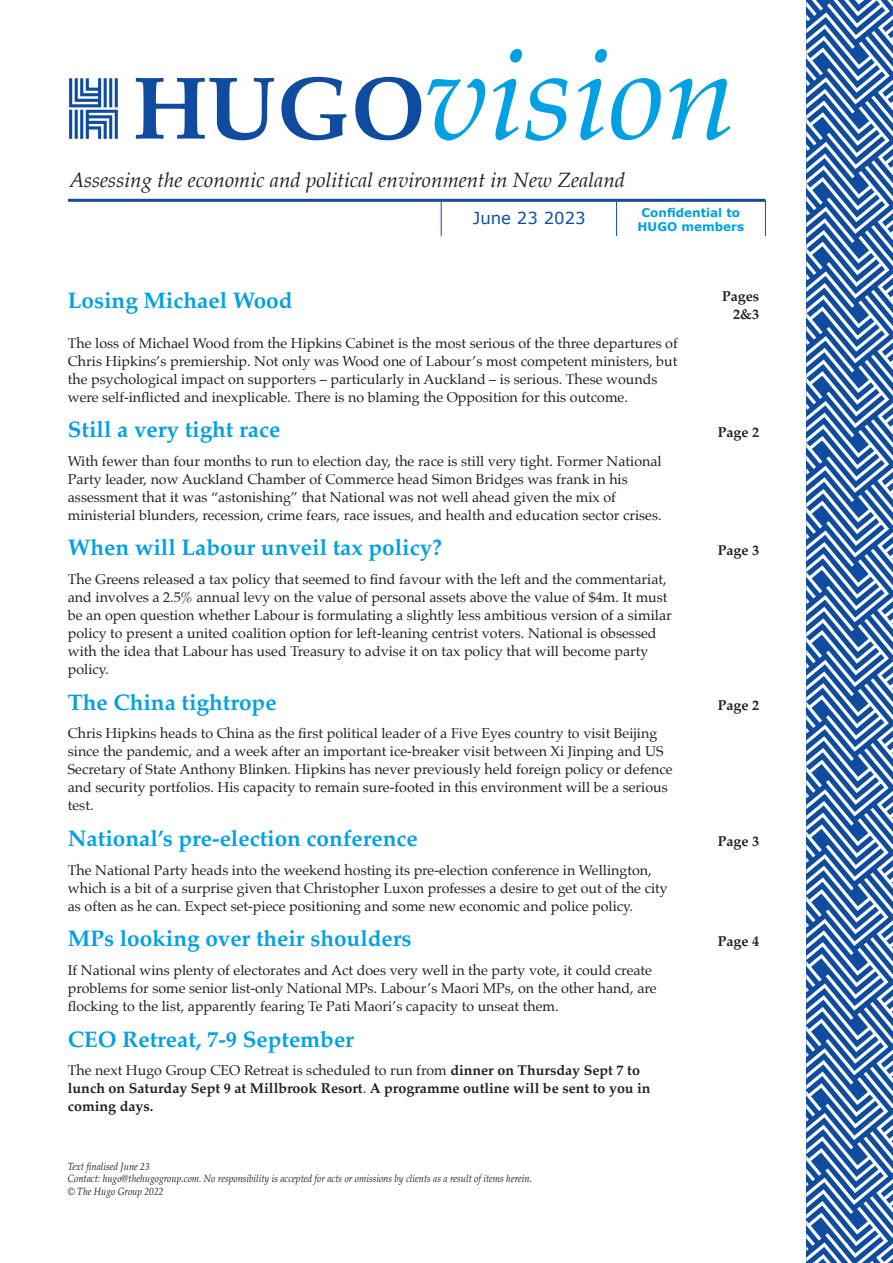
<style>
.page{position:relative;width:893px;height:1263px;background:#fff}
.page>*{position:absolute;margin:0;border:0;box-sizing:border-box;transform-origin:0 0}
.t1{font:italic 127.35px "Palatino";color:#00a1e3}
.t2{font:700 22.5px "Palatino";color:#00a1e3}
.t3{font:italic 20.7px "Palatino";color:#231f20}
.t4{font:16.5px "Verdana";color:#0f4ca0}
.t5{font:14.25px/18px "Palatino";color:#231f20}
.t6{font:700 14.25px/18px "Palatino";color:#231f20;text-align:right}
.t7{font:700 12px/14.4px "Verdana";color:#00a1e3;text-align:center}
.t8{font:italic 10.5px/12.6px "Palatino";color:#231f20;scale:.9 1}
.s1{font-weight:700;font-style:normal;font-size:89.1px;color:#0f4ca0}
.s2{font-weight:400}
</style>
<div class="page">
<svg style="left:69px;top:78px;width:49px;height:61px"></svg>
<hr style="left:68px;top:199px;width:697px;height:3px;background:#0f4ca0">
<hr style="left:765px;top:200px;width:1px;height:36px;background:#0f4ca0">
<hr style="left:616px;top:202px;width:1px;height:34px;background:#0f4ca0">
<hr style="left:441px;top:202px;width:1px;height:34px;background:#0f4ca0">
<svg style="left:806px;top:0;width:87px;height:1263px;fill:#124ea1"></svg>
<h1 class="t1" style="left:133px;top:-12px;width:605px"><span class="s1">HUGO</span>vision</h1>
<h3 class="t3" style="left:69px;top:163px;width:558px">Assessing the economic and political environment in New Zealand</h3>
<p class="t4" style="left:473px;top:208px;width:114px">June 23 2023</p>
<p class="t7" style="left:638px;top:205px;width:108px">Confidential to<br>HUGO members</p>
<h2 class="t2" style="left:68px;top:281px;width:226px">Losing Michael Wood</h2>
<p class="t6" style="left:722px;top:287px;width:39px">Pages<br>2&amp;3</p>
<p class="t5" style="left:68px;top:334px;width:611px">The loss of Michael Wood from the Hipkins Cabinet is the most serious of the three departures of Chris Hipkins’s premiership. Not only was Wood one of Labour’s most competent ministers, but the psychological impact on supporters – particularly in Auckland – is serious. These wounds were self-inflicted and inexplicable. There is no blaming the Opposition for this outcome.</p>
<h2 class="t2" style="left:68px;top:410px;width:214px">Still a very tight race</h2>
<p class="t6" style="left:718px;top:423px;width:43px">Page 2</p>
<p class="t5" style="left:68px;top:452px;width:595px">With fewer than four months to run to election day, the race is still very tight. Former National Party leader, now Auckland Chamber of Commerce head Simon Bridges was frank in his assessment that it was “astonishing” that National was not well ahead given the mix of ministerial blunders, recession, crime fears, race issues, and health and education sector crises.</p>
<h2 class="t2" style="left:68px;top:528px;width:376px">When will Labour unveil tax policy?</h2>
<p class="t6" style="left:718px;top:541px;width:43px">Page 3</p>
<p class="t5" style="left:68px;top:570px;width:605px">The Greens released a tax policy that seemed to find favour with the left and the commentariat, and involves a 2.5% annual levy on the value of personal assets above the value of $4m. It must be an open question whether Labour is formulating a slightly less ambitious version of a similar policy to present a united coalition option for left-leaning centrist voters. National is obsessed with the idea that Labour has used Treasury to advise it on tax policy that will become party policy.</p>
<h2 class="t2" style="left:68px;top:683px;width:210px">The China tightrope</h2>
<p class="t6" style="left:718px;top:695px;width:43px">Page 2</p>
<p class="t5" style="left:68px;top:724px;width:606px">Chris Hipkins heads to China as the first political leader of a Five Eyes country to visit Beijing since the pandemic, and a week after an important ice-breaker visit between Xi Jinping and US Secretary of State Anthony Blinken. Hipkins has never previously held foreign policy or defence and security portfolios. His capacity to remain sure-footed in this environment will be a serious test.</p>
<h2 class="t2" style="left:68px;top:819px;width:351px">National’s pre-election conference</h2>
<p class="t6" style="left:718px;top:832px;width:43px">Page 3</p>
<p class="t5" style="left:68px;top:861px;width:601px">The National Party heads into the weekend hosting its pre-election conference in Wellington, which is a bit of a surprise given that Christopher Luxon professes a desire to get out of the city as often as he can. Expect set-piece positioning and some new economic and police policy.</p>
<h2 class="t2" style="left:68px;top:919px;width:345px">MPs looking over their shoulders</h2>
<p class="t6" style="left:718px;top:932px;width:43px">Page 4</p>
<p class="t5" style="left:68px;top:961px;width:590px">If National wins plenty of electorates and Act does very well in the party vote, it could create problems for some senior list-only National MPs. Labour’s Maori MPs, on the other hand, are flocking to the list, apparently fearing Te Pati Maori’s capacity to unseat them.</p>
<h2 class="t2" style="left:68px;top:1020px;width:288px">CEO Retreat, 7-9 September</h2>
<p class="t6" style="left:68px;top:1061px;width:584px;text-align:left"><span class="s2">The next Hugo Group CEO Retreat is scheduled to run from</span> dinner on Thursday Sept 7 to lunch on Saturday Sept 9 at Millbrook Resort<span class="s2">.</span> A programme outline will be sent to you in coming days.</p>
<p class="t8" style="left:68px;top:1160px;width:517px">Text finalised June 23<br>Contact: hugo@thehugogroup.com. No responsibility is accepted for acts or omissions by clients as a result of items herein. © The Hugo Group 2022</p>
</div>
